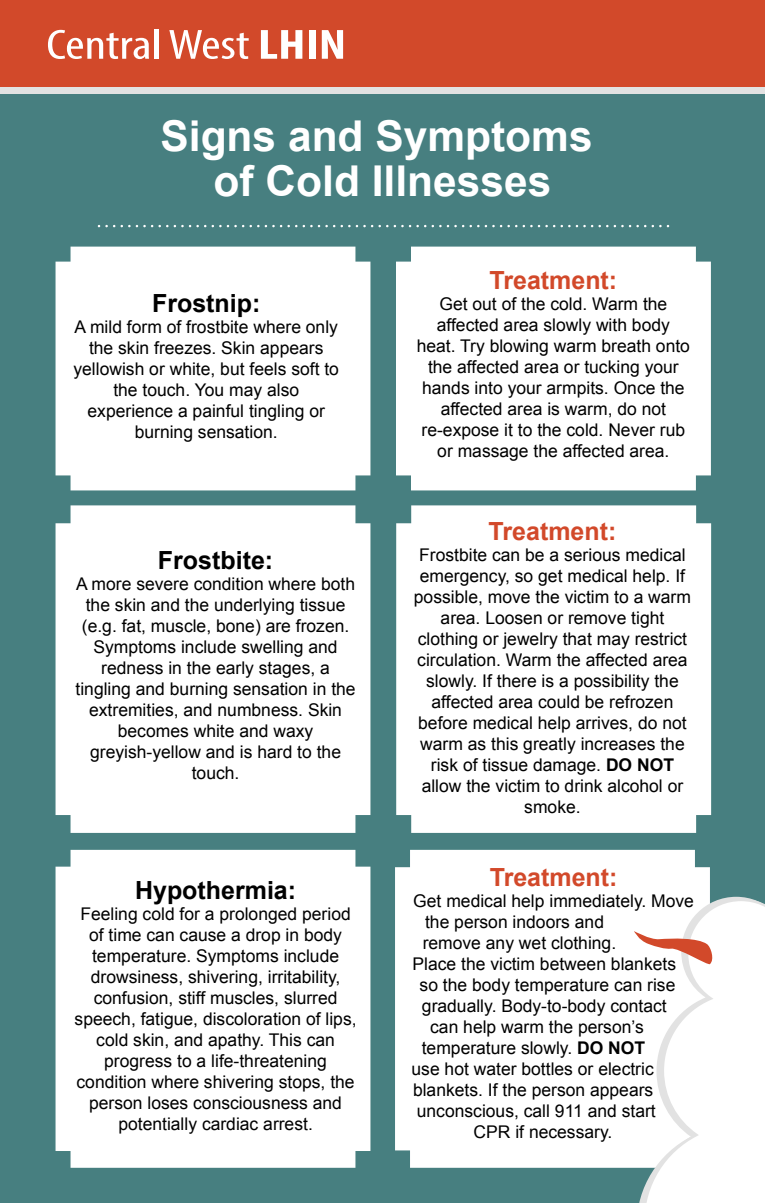
<style>
.page{position:relative;width:765px;height:1203px;background:#fff}
.page>*{position:absolute;margin:0;border:0;box-sizing:border-box;transform-origin:0 0}
.t1{font:700 42.5px/45px "Arial";color:#fff;text-align:center}
.t2{font:condensed 42.5px "Myriad Pro";color:#fff;scale:1.25 1}
.t3{font:700 25px "Arial";color:#000}
.t4{font:700 25px "Arial";color:#d2492a}
.t5{font:17.5px/21px "Arial";color:#000;text-align:center}
.s1{font-weight:700}
</style>
<div class="page">
<div style="left:0;top:94px;width:765px;height:1108px;background:#477f80"></div>
<svg style="left:99px;top:225px;width:571px;height:2px"></svg>
<div style="left:0;top:0;width:765px;height:94px;background:#d2492a"></div>
<div style="left:56px;top:247px;width:314px;height:243px;background:#fff"></div>
<div style="left:396px;top:247px;width:315px;height:243px;background:#fff"></div>
<div style="left:56px;top:505px;width:314px;height:328px;background:#fff"></div>
<div style="left:396px;top:505px;width:315px;height:328px;background:#fff"></div>
<div style="left:56px;top:850px;width:314px;height:317px;background:#fff"></div>
<div style="left:395px;top:850px;width:315px;height:317px;background:#fff"></div>
<svg style="left:637px;top:896px;width:103px;height:306px"></svg>
<svg style="left:641px;top:897px;width:124px;height:305px;background:#fbfbfc"></svg>
<svg style="left:634px;top:931px;width:81px;height:34px;background:#eec2b8"></svg>
<div style="left:0;top:88px;width:765px;height:6px;background:#e2e2e2"></div>
<h1 class="t2" style="left:46px;top:19px;width:241px">Central West <span class="s1">LHIN</span></h1>
<h1 class="t1" style="left:161px;top:115px;width:434px">Signs and Symptoms of Cold Illnesses</h1>
<h2 class="t3" style="left:152px;top:286px;width:110px">Frostnip:</h2>
<p class="t5" style="left:73px;top:316px;width:267px">A mild form of frostbite where only the skin freezes. Skin appears yellowish or white, but feels soft to the touch. You may also experience a painful tingling or burning sensation.</p>
<h2 class="t3" style="left:158px;top:543px;width:117px">Frostbite:</h2>
<p class="t5" style="left:76px;top:573px;width:282px">A more severe condition where both the skin and the underlying tissue (e.g. fat, muscle, bone) are frozen.<br>Symptoms include swelling and redness in the early stages, a tingling and burning sensation in the extremities, and numbness. Skin becomes white and waxy greyish-yellow and is hard to the touch.</p>
<h2 class="t3" style="left:135px;top:873px;width:163px">Hypothermia:</h2>
<p class="t5" style="left:75px;top:903px;width:284px">Feeling cold for a prolonged period of time can cause a drop in body temperature. Symptoms include drowsiness, shivering, irritability, confusion, stiff muscles, slurred speech, fatigue, discoloration of lips, cold skin, and apathy. This can progress to a life-threatening condition where shivering stops, the person loses consciousness and potentially cardiac arrest.</p>
<h2 class="t4" style="left:489px;top:263px;width:129px">Treatment:</h2>
<p class="t5" style="left:417px;top:293px;width:275px">Get out of the cold. Warm the affected area slowly with body heat. Try blowing warm breath onto the affected area or tucking your hands into your armpits. Once the affected area is warm, do not re-expose it to the cold. Never rub or massage the affected area.</p>
<h2 class="t4" style="left:489px;top:514px;width:129px">Treatment:</h2>
<p class="t5" style="left:414px;top:544px;width:279px">Frostbite can be a serious medical emergency, so get medical help. If possible, move the victim to a warm area. Loosen or remove tight clothing or jewelry that may restrict circulation. Warm the affected area slowly. If there is a possibility the affected area could be refrozen before medical help arrives, do not warm as this greatly increases the risk of tissue damage. <span class="s1">DO NOT </span>allow the victim to drink alcohol or smoke.</p>
<h2 class="t4" style="left:490px;top:860px;width:129px">Treatment:</h2>
<p class="t5" style="left:413px;top:890px;width:282px">Get medical help immediately. Move</p>
<p class="t5" style="left:425px;top:911px;width:180px">the person indoors and</p>
<p class="t5" style="left:423px;top:932px;width:195px">remove any wet clothing.</p>
<p class="t5" style="left:413px;top:953px;width:265px">Place the victim between blankets</p>
<p class="t5" style="left:420px;top:974px;width:257px">so the body temperature can rise</p>
<p class="t5" style="left:422px;top:995px;width:246px">gradually. Body-to-body contact</p>
<p class="t5" style="left:430px;top:1016px;width:215px">can help warm the person’s</p>
<p class="t5" style="left:422px;top:1037px;width:225px">temperature slowly. <span class="s1">DO NOT</span></p>
<p class="t5" style="left:412px;top:1058px;width:244px">use hot water bottles or electric</p>
<p class="t5" style="left:413px;top:1079px;width:242px">blankets. If the person appears</p>
<p class="t5" style="left:417px;top:1100px;width:240px">unconscious, call 911 and start</p>
<p class="t5" style="left:474px;top:1121px;width:140px">CPR if necessary.</p>
</div>
